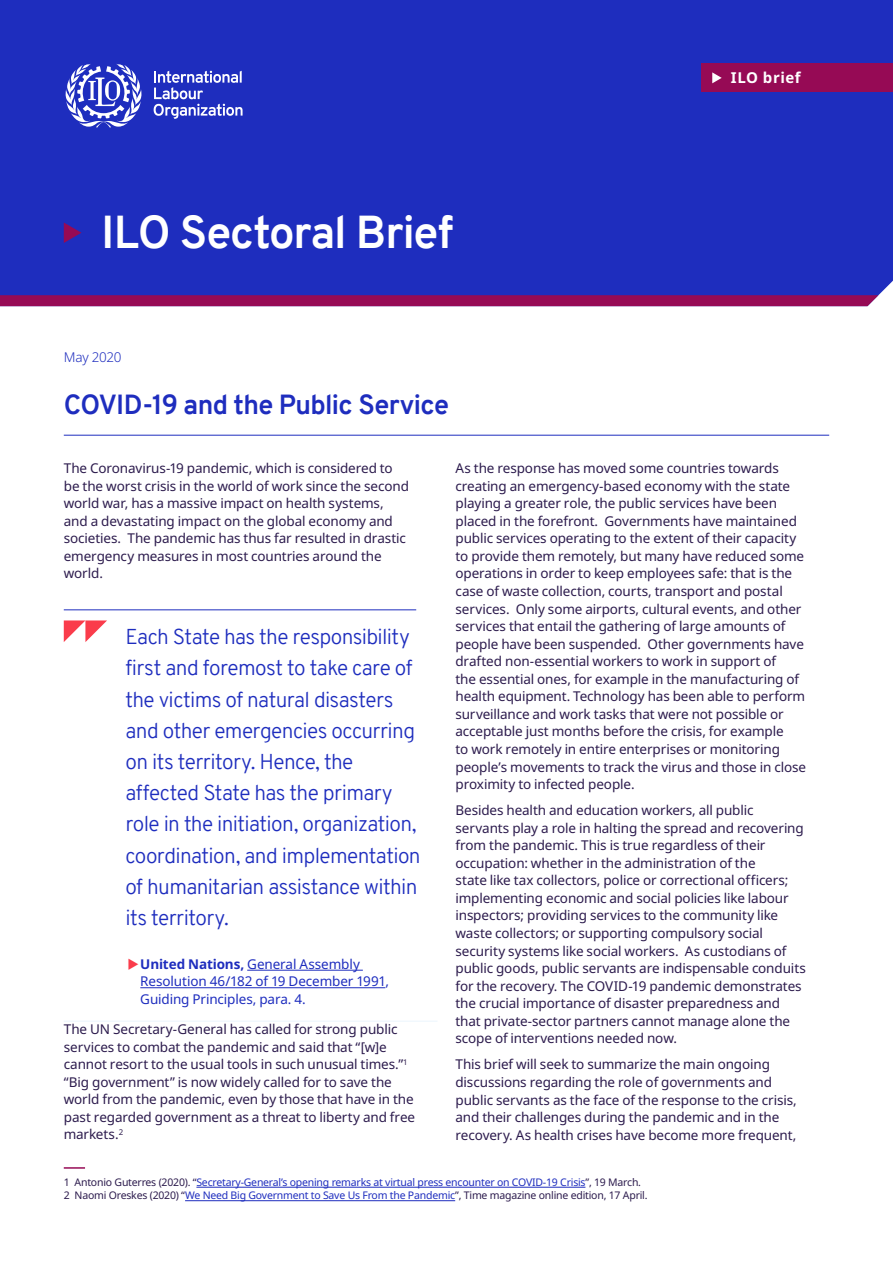
<style>
.page{position:relative;width:893px;height:1263px;background:#fff}
.page>*{position:absolute;margin:0;border:0;box-sizing:border-box;transform-origin:0 0}
.Briefing_A4_-_Subhea{font:700 45px "Overpass";letter-spacing:-.025em;color:#fff}
.Briefing_A4_-_Headin{font:700 27px "Overpass";letter-spacing:-.025em;color:#1e2dbe}
.Briefing_A4_-_Quote{font:300 21px/31.2px "Overpass";letter-spacing:-.03em;color:#1e2dbe}
.Briefing_A4_-_Series{font:700 15px "Noto Sans";letter-spacing:.035em;color:#fff}
.Briefing_A4_-_Body{font:13.5px/17.5px "Noto Sans";letter-spacing:-.01em;color:#2c1b4d}
.t1{font:13.5px/17.5px "Noto Sans";letter-spacing:-.01em;color:#1e2dbe}
.Briefing_A4_-_footer{font:300 13.5px "Noto Sans";letter-spacing:-.025em;color:#1e2dbe}
.Briefing_A4-_footnot{font:10.5px "Noto Sans";letter-spacing:-.02em;color:#1e2dbe}
.Briefing_A4-_footnot-2{font:10.5px "Noto Sans";letter-spacing:-.02em;color:#2c1b4d}
.s1{font-weight:700}
.s2{color:#2c1b4d}
.s3{color:#1e2dbe}
</style>
<div class="page">
<div style="left:0;top:0;width:893px;height:296px;background:#1e2dbe"></div>
<svg style="left:0;top:295px;width:878px;height:11px;background:#940b57"></svg>
<svg style="left:154px;top:71px;width:89px;height:48px;background:#5662ce"></svg>
<svg style="left:64px;top:64px;width:79px;height:64px"></svg>
<svg style="left:64px;top:222px;width:17px;height:21px"></svg>
<div style="left:702px;top:64px;width:191px;height:28px;background:#960a55"></div>
<svg style="left:712px;top:72px;width:10px;height:11px"></svg>
<hr style="left:64px;top:609px;width:352px;height:1px;background:#1e2dbe">
<hr style="left:247px;top:970px;width:116px;height:1px;background:#1e2dbe">
<hr style="left:140px;top:987px;width:245px;height:1px;background:#1e2dbe">
<hr style="left:64px;top:1021px;width:373px;height:1px;background:#ebf5fd">
<hr style="left:64px;top:1167px;width:21px;height:2px;background:#960a55">
<hr style="left:196px;top:1187px;width:389px;height:1px;background:#1e2dbe">
<hr style="left:185px;top:1200px;width:270px;height:1px;background:#1e2dbe">
<hr style="left:64px;top:435px;width:765px;height:1px;background:#1e2dbe">
<svg style="left:64px;top:620px;width:43px;height:22px"></svg>
<p class="Briefing_A4_-_Subhea" style="left:101px;top:201px;width:353px">ILO Sectoral Brief</p>
<p class="Briefing_A4_-_footer" style="left:64px;top:348px;width:59px">May 2020</p>
<p class="Briefing_A4_-_Headin" style="left:64px;top:385px;width:387px">COVID-19 and the Public Service</p>
<p class="Briefing_A4_-_Series" style="left:731px;top:67px;width:71px">ILO brief</p>
<p class="Briefing_A4_-_Body" style="left:64px;top:460px;width:347px">The Coronavirus-19 pandemic, which is considered to be the worst crisis in the world of work since the second world war, has a massive impact on health systems, and a devastating impact on the global economy and societies. The pandemic has thus far resulted in drastic emergency measures in most countries around the world.</p>
<p class="Briefing_A4_-_Body" style="left:455px;top:460px;width:352px">As the response has moved some countries towards creating an emergency-based economy with the state playing a greater role, the public services have been placed in the forefront. Governments have maintained public services operating to the extent of their capacity to provide them remotely, but many have reduced some operations in order to keep employees safe: that is the case of waste collection, courts, transport and postal services. Only some airports, cultural events, and other services that entail the gathering of large amounts of people have been suspended. Other governments have drafted non-essential workers to work in support of<br>the essential ones, for example in the manufacturing of health equipment. Technology has been able to perform surveillance and work tasks that were not possible or acceptable just months before the crisis, for example<br>to work remotely in entire enterprises or monitoring people’s movements to track the virus and those in close proximity to infected people.</p>
<p class="Briefing_A4_-_Body" style="left:455px;top:802px;width:352px">Besides health and education workers, all public servants play a role in halting the spread and recovering from the pandemic. This is true regardless of their occupation: whether in the administration of the<br>state like tax collectors, police or correctional officers; implementing economic and social policies like labour inspectors; providing services to the community like waste collectors; or supporting compulsory social security systems like social workers. As custodians of public goods, public servants are indispensable conduits for the recovery. The COVID-19 pandemic demonstrates the crucial importance of disaster preparedness and that private-sector partners cannot manage alone the scope of interventions needed now.</p>
<p class="Briefing_A4_-_Body" style="left:455px;top:1056px;width:343px">This brief will seek to summarize the main ongoing discussions regarding the role of governments and public servants as the face of the response to the crisis, and their challenges during the pandemic and in the recovery. As health crises have become more frequent,</p>
<p class="Briefing_A4_-_Quote" style="left:125px;top:621px;width:297px">Each State has the responsibility first and foremost to take care of the victims of natural disasters and other emergencies occurring on its territory. Hence, the affected State has the primary role in the initiation, organization, coordination, and implementation of humanitarian assistance within its territory.</p>
<p class="t1" style="left:140px;top:955px;width:250px"><span class="s1">United Nations,</span> General Assembly<br>Resolution 46/182 of 19 December 1991,<br>Guiding Principles, para. 4.</p>
<p class="Briefing_A4_-_Body" style="left:64px;top:1021px;width:353px">The UN Secretary-General has called for strong public services to combat the pandemic and said that “[w]e cannot resort to the usual tools in such unusual times.”<sup>1 </sup>“Big government” is now widely called for to save the world from the pandemic, even by those that have in the past regarded government as a threat to liberty and free markets.<sup>2</sup></p>
<p class="Briefing_A4-_footnot" style="left:64px;top:1174px;width:579px"><span class="s2">1 Antonio Guterres (2020). “</span>Secretary-General’s opening remarks at virtual press encounter on COVID-19 Crisis<span class="s2">”, 19 March.</span></p>
<p class="Briefing_A4-_footnot-2" style="left:64px;top:1188px;width:585px">2 Naomi Oreskes (2020) “<span class="s3">We Need Big Government to Save Us From the Pandemic</span>”, Time magazine online edition, 17 April.</p>
</div>
